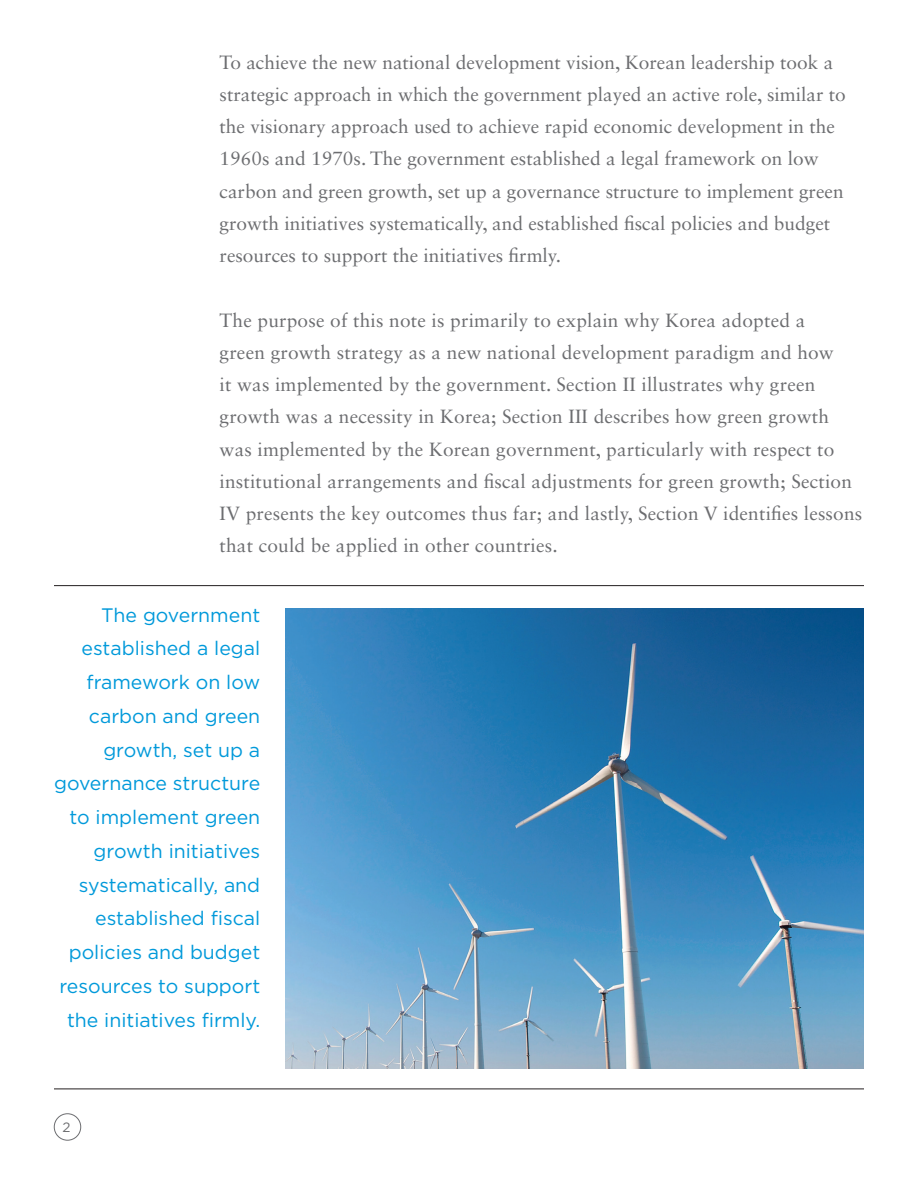
<style>
.page{position:relative;width:918px;height:1188px;background:#fff}
.page>*{position:absolute;margin:0;border:0;box-sizing:border-box;transform-origin:0 0}
.t1{font:19.5px/33.8px "Gotham";color:#0099da;text-align:right}
.t2{font:19.2px/32.2px "Sabon LT Std";letter-spacing:.01em;color:#6c6d70}
.t3{font:13.5px "Gotham";color:#6c6d70}
</style>
<div class="page">
<div style="left:54px;top:1113px;width:27px;height:27px;border:1px solid #6c6d70;border-radius:50%"></div>
<hr style="left:54px;top:585px;width:810px;height:1px;background:#231f20">
<hr style="left:54px;top:1089px;width:810px;height:1px;background:#231f20">
<img style="left:285px;top:608px;width:579px;height:461px">
<p class="t2" style="left:220px;top:46px;width:628px">To achieve the new national development vision, Korean leadership took a strategic approach in which the government played an active role, similar to the visionary approach used to achieve rapid economic development in the 1960s and 1970s. The government established a legal framework on low carbon and green growth, set up a governance structure to implement green growth initiatives systematically, and established fiscal policies and budget resources to support the initiatives firmly.</p>
<p class="t2" style="left:220px;top:304px;width:644px">The purpose of this note is primarily to explain why Korea adopted a<br>green growth strategy as a new national development paradigm and how<br>it was implemented by the government. Section II illustrates why green growth was a necessity in Korea; Section III describes how green growth was implemented by the Korean government, particularly with respect to institutional arrangements and fiscal adjustments for green growth; Section IV presents the key outcomes thus far; and lastly, Section V identifies lessons that could be applied in other countries.</p>
<p class="t1" style="left:54px;top:598px;width:208px">The government established a legal framework on low carbon and green growth, set up a governance structure to implement green growth initiatives systematically, and established fiscal policies and budget resources to support the initiatives firmly.</p>
<p class="t3" style="left:62px;top:1119px;width:10px">2</p>
</div>
